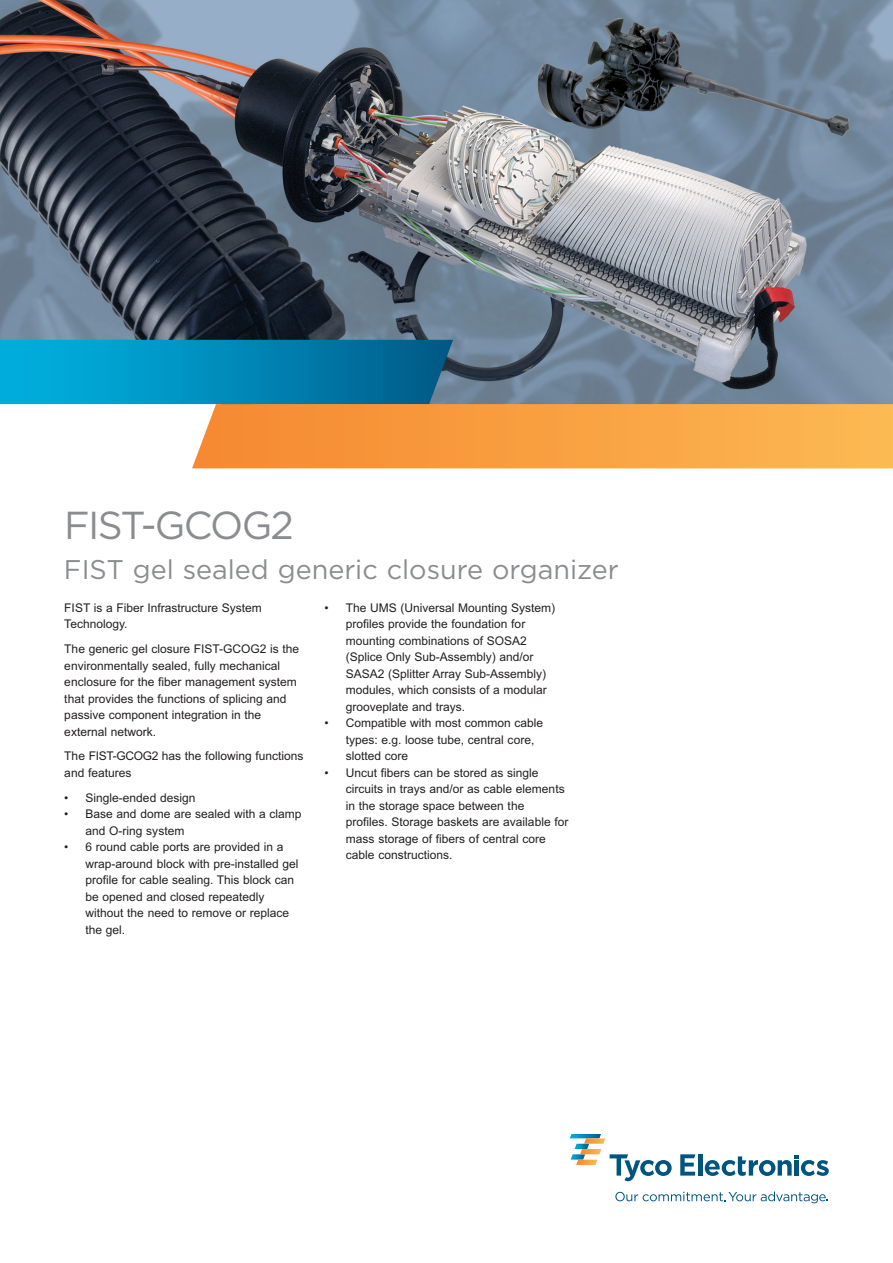
<style>
.page{position:relative;width:893px;height:1263px;background:#fff}
.page>*{position:absolute;margin:0;border:0;box-sizing:border-box;transform-origin:0 0}
.t1{font:39px "Gotham";letter-spacing:-.045em;color:#8a8c8f}
.t2{font:27px "Gotham";color:#8a8c8f}
.t3{font:12px/16.5px "Arial";color:#231f20}
</style>
<div class="page">
<img style="left:0;top:0;width:892px;height:340px">
<svg style="left:0;top:340px;width:892px;height:128px;background:#999e8a"></svg>
<svg style="left:680px;top:1154px;width:15px;height:22px"></svg>
<hr style="left:698px;top:1154px;width:4px;height:22px;background:#005480">
<svg style="left:704px;top:1155px;width:124px;height:21px"></svg>
<svg style="left:615px;top:1192px;width:213px;height:11px"></svg>
<svg style="left:569px;top:1135px;width:102px;height:46px"></svg>
<h1 class="t1" style="left:64px;top:510px;width:231px">FIST-GCOG2</h1>
<h2 class="t2" style="left:64px;top:560px;width:556px">FIST gel sealed generic closure organizer</h2>
<p class="t3" style="left:346px;top:601px;width:211px;text-indent:-21px">• The UMS (Universal Mounting System) profiles provide the foundation for mounting combinations of SOSA2 (Splice Only Sub-Assembly) and/or SASA2 (Splitter Array Sub-Assembly) modules, which consists of a modular grooveplate and trays.</p>
<p class="t3" style="left:346px;top:716px;width:199px;text-indent:-21px">• Compatible with most common cable types: e.g. loose tube, central core, slotted core</p>
<p class="t3" style="left:346px;top:766px;width:224px;text-indent:-21px">• Uncut fibers can be stored as single circuits in trays and/or as cable elements in the storage space between the profiles. Storage baskets are available for mass storage of fibers of central core cable constructions.</p>
<p class="t3" style="left:64px;top:601px;width:199px">FIST is a Fiber Infrastructure System<br>Technology.</p>
<p class="t3" style="left:64px;top:642px;width:236px">The generic gel closure FIST-GCOG2 is the environmentally sealed, fully mechanical enclosure for the fiber management system that provides the functions of splicing and passive component integration in the external network.</p>
<p class="t3" style="left:64px;top:749px;width:241px">The FIST-GCOG2 has the following functions and features</p>
<p class="t3" style="left:64px;top:790px;width:132px">• Single-ended design</p>
<p class="t3" style="left:86px;top:807px;width:217px;text-indent:-21px">• Base and dome are sealed with a clamp and O-ring system</p>
<p class="t3" style="left:86px;top:840px;width:214px;text-indent:-21px">• 6 round cable ports are provided in a wrap-around block with pre-installed gel profile for cable sealing. This block can be opened and closed repeatedly without the need to remove or replace the gel.</p>
</div>
